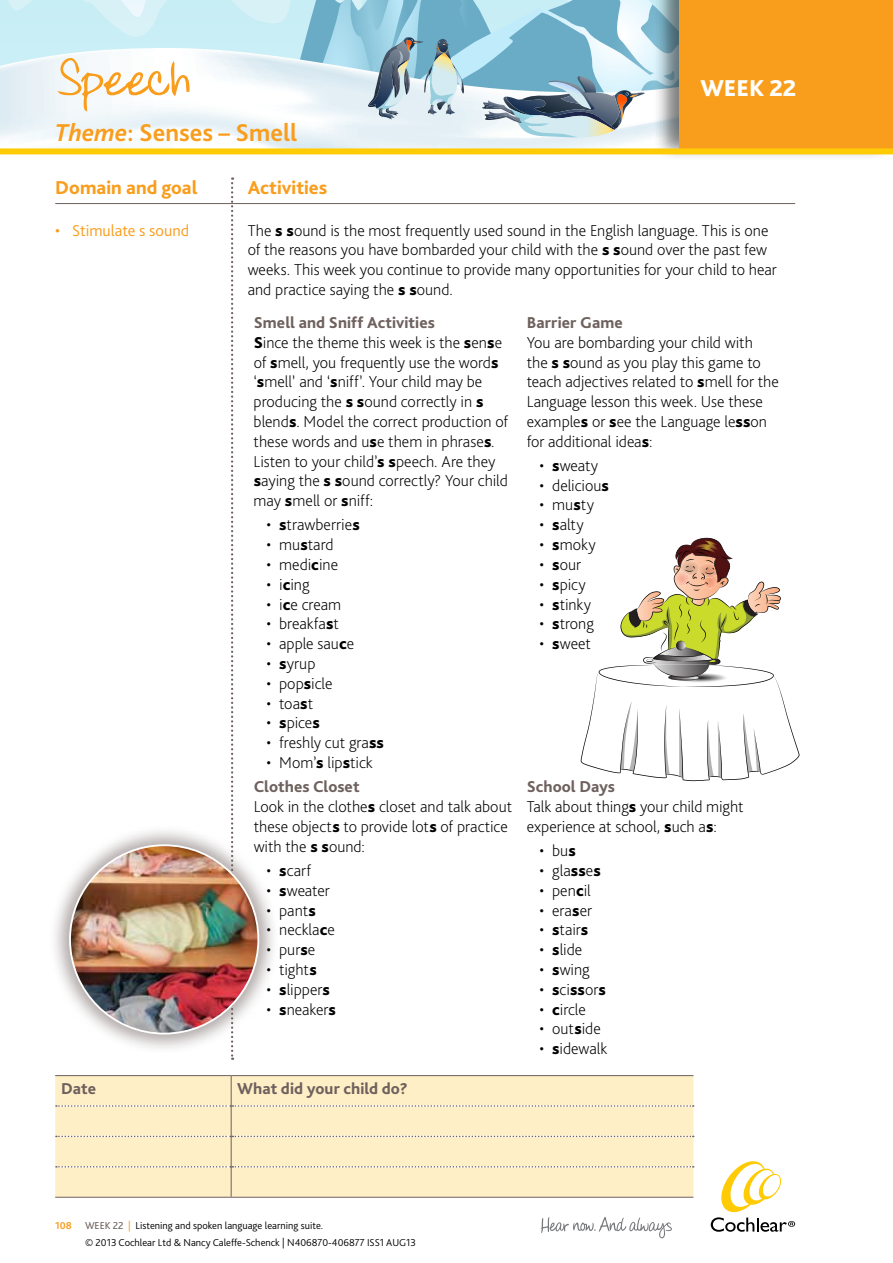
<style>
.page{position:relative;width:893px;height:1263px;background:#fff}
.page>*{position:absolute;margin:0;border:0;box-sizing:border-box;transform-origin:0 0}
.t1{font:51px "Dennis Script";color:#f99d1c}
.t2{font:700 25.5px "Bliss Pro";color:#f99d1c}
.t3{font:800 24px "Bliss Pro";color:#fff}
.t4{font:800 19.5px "Bliss Pro";color:#f99d1c}
.t5{font:200 16.5px/19.8px "Bliss Pro";color:#000}
.t6{font:800 16.5px "Bliss Pro";letter-spacing:.005em;color:#6e615e}
.t7{font:300 16.5px "Bliss Pro";color:#f99d1c}
.t8{font:300 10.5px "Bliss Pro";color:#000}
.t9{font:700 10.5px "Bliss Pro";color:#f99d1c}
.s1{font-style:italic}
.s2{font-weight:800}
.s3{font-weight:800;color:#6e615e}
.s4{font-weight:400;color:#6e615e}
.s5{font-weight:400;color:#f99d1c}
</style>
<div class="page">
<svg style="left:0;top:137px;width:649px;height:11px"></svg>
<hr style="left:55px;top:203px;width:740px;height:1px;background:#6e615e">
<svg style="left:0;top:0;width:652px;height:137px"></svg>
<svg style="left:231px;top:177px;width:2px;height:883px"></svg>
<div style="left:55px;top:1076px;width:638px;height:121px;background:#ffefc6"></div>
<svg style="left:56px;top:1105px;width:638px;height:2px"></svg>
<svg style="left:56px;top:1136px;width:638px;height:1px"></svg>
<svg style="left:56px;top:1166px;width:638px;height:1px"></svg>
<hr style="left:55px;top:1075px;width:176px;height:1px;background:#6e615e">
<hr style="left:231px;top:1075px;width:462px;height:1px;background:#6e615e">
<hr style="left:55px;top:1197px;width:176px;height:1px;background:#6e615e">
<hr style="left:231px;top:1197px;width:462px;height:1px;background:#6e615e">
<hr style="left:231px;top:1076px;width:1px;height:30px;background:#6e615e">
<hr style="left:231px;top:1106px;width:1px;height:30px;background:#6e615e">
<hr style="left:231px;top:1136px;width:1px;height:31px;background:#6e615e">
<hr style="left:231px;top:1167px;width:1px;height:30px;background:#6e615e">
<svg style="left:711px;top:1161px;width:84px;height:71px"></svg>
<svg style="left:541px;top:1217px;width:131px;height:21px"></svg>
<div style="left:652px;top:0;width:241px;height:161px;background:#000;opacity:.5"></div>
<div style="left:679px;top:0;width:214px;height:151px;background:#f99d1c"></div>
<div style="left:0;top:148px;width:893px;height:6px;background:#ffcb05"></div>
<svg style="left:581px;top:538px;width:218px;height:243px"></svg>
<div style="left:47px;top:823px;width:230px;height:230px;background:#6e615e;opacity:.53"></div>
<img style="left:70px;top:845px;width:188px;height:188px;border-radius:94px">
<h1 class="t1" style="left:55px;top:45px;width:135px">Speech</h1>
<h2 class="t2" style="left:55px;top:117px;width:244px"><span class="s1">Theme</span>: Senses – Smell</h2>
<h3 class="t3" style="left:700px;top:74px;width:97px">WEEK 22</h3>
<p class="t4" style="left:55px;top:176px;width:144px">Domain and goal</p>
<p class="t7" style="left:55px;top:220px;width:135px">• Stimulate s sound</p>
<p class="t4" style="left:248px;top:176px;width:81px">Activities</p>
<p class="t5" style="left:248px;top:220px;width:531px">The <span class="s2">s s</span>ound is the most frequently used sound in the English language. This is one of the reasons you have bombarded your child with the <span class="s2">s s</span>ound over the past few weeks. This week you continue to provide many opportunities for your child to hear and practice saying the <span class="s2">s s</span>ound.</p>
<p class="t5" style="left:254px;top:312px;width:256px"><span class="s3">Smell and Sniff Activities<br></span><span class="s2">S</span>ince the theme this week is the <span class="s2">s</span>en<span class="s2">s</span>e of <span class="s2">s</span>mell, you frequently use the word<span class="s2">s </span>‘<span class="s2">s</span>mell’ and ‘<span class="s2">s</span>niff’. Your child may be producing the <span class="s2">s s</span>ound correctly in <span class="s2">s </span>blend<span class="s2">s</span>. Model the correct production of these words and u<span class="s2">s</span>e them in phrase<span class="s2">s</span>.<br>Listen to your child’<span class="s2">s s</span>peech. Are they <span class="s2">s</span>aying the <span class="s2">s s</span>ound correctly? Your child may <span class="s2">s</span>mell or <span class="s2">s</span>niff:</p>
<p class="t5" style="left:266px;top:514px;width:95px">• <span class="s2">s</span>trawberrie<span class="s2">s</span></p>
<p class="t5" style="left:266px;top:534px;width:69px">• mu<span class="s2">s</span>tard</p>
<p class="t5" style="left:266px;top:554px;width:73px">• medi<span class="s2">c</span>ine</p>
<p class="t5" style="left:266px;top:574px;width:45px">• i<span class="s2">c</span>ing</p>
<p class="t5" style="left:266px;top:594px;width:76px">• i<span class="s2">c</span>e cream</p>
<p class="t5" style="left:266px;top:613px;width:74px">• breakfa<span class="s2">s</span>t</p>
<p class="t5" style="left:266px;top:633px;width:89px">• apple sau<span class="s2">c</span>e</p>
<p class="t5" style="left:266px;top:653px;width:50px">• <span class="s2">s</span>yrup</p>
<p class="t5" style="left:266px;top:673px;width:68px">• pop<span class="s2">s</span>icle</p>
<p class="t5" style="left:266px;top:693px;width:48px">• toa<span class="s2">s</span>t</p>
<p class="t5" style="left:266px;top:712px;width:55px">• <span class="s2">s</span>pice<span class="s2">s</span></p>
<p class="t5" style="left:266px;top:732px;width:119px">• freshly cut gra<span class="s2">ss</span></p>
<p class="t5" style="left:266px;top:752px;width:108px">• Mom’<span class="s2">s</span> lip<span class="s2">s</span>tick</p>
<p class="t6" style="left:527px;top:312px;width:98px">Barrier Game</p>
<p class="t5" style="left:527px;top:332px;width:254px">You are bombarding your child with<br>the <span class="s2">s s</span>ound as you play this game to teach adjectives related to <span class="s2">s</span>mell for the Language lesson this week. Use these example<span class="s2">s</span> or <span class="s2">s</span>ee the Language le<span class="s2">ss</span>on for additional idea<span class="s2">s</span>:</p>
<p class="t5" style="left:539px;top:455px;width:60px">• <span class="s2">s</span>weaty</p>
<p class="t5" style="left:539px;top:475px;width:71px">• deliciou<span class="s2">s</span></p>
<p class="t5" style="left:539px;top:495px;width:56px">• mu<span class="s2">s</span>ty</p>
<p class="t5" style="left:539px;top:514px;width:46px">• <span class="s2">s</span>alty</p>
<p class="t5" style="left:539px;top:534px;width:58px">• <span class="s2">s</span>moky</p>
<p class="t5" style="left:539px;top:554px;width:43px">• <span class="s2">s</span>our</p>
<p class="t5" style="left:539px;top:574px;width:48px">• <span class="s2">s</span>picy</p>
<p class="t5" style="left:539px;top:594px;width:53px">• <span class="s2">s</span>tinky</p>
<p class="t5" style="left:539px;top:613px;width:56px">• <span class="s2">s</span>trong</p>
<p class="t5" style="left:539px;top:633px;width:53px">• <span class="s2">s</span>weet</p>
<p class="t5" style="left:254px;top:777px;width:260px"><span class="s3">Clothes Closet<br></span>Look in the clothe<span class="s2">s</span> closet and talk about these object<span class="s2">s</span> to provide lot<span class="s2">s</span> of practice with the <span class="s2">s s</span>ound:</p>
<p class="t5" style="left:266px;top:860px;width:46px">• <span class="s2">s</span>carf</p>
<p class="t5" style="left:266px;top:880px;width:65px">• <span class="s2">s</span>weater</p>
<p class="t5" style="left:266px;top:900px;width:51px">• pant<span class="s2">s</span></p>
<p class="t5" style="left:266px;top:919px;width:70px">• neckla<span class="s2">c</span>e</p>
<p class="t5" style="left:266px;top:939px;width:50px">• pur<span class="s2">s</span>e</p>
<p class="t5" style="left:266px;top:959px;width:52px">• tight<span class="s2">s</span></p>
<p class="t5" style="left:266px;top:979px;width:65px">• <span class="s2">s</span>lipper<span class="s2">s</span></p>
<p class="t5" style="left:266px;top:999px;width:71px">• <span class="s2">s</span>neaker<span class="s2">s</span></p>
<p class="t5" style="left:527px;top:777px;width:218px"><span class="s3">School Days<br></span>Talk about thing<span class="s2">s</span> your child might experience at school, <span class="s2">s</span>uch a<span class="s2">s</span>:</p>
<p class="t5" style="left:539px;top:840px;width:38px">• bu<span class="s2">s</span></p>
<p class="t5" style="left:539px;top:860px;width:63px">• gla<span class="s2">ss</span>e<span class="s2">s</span></p>
<p class="t5" style="left:539px;top:880px;width:53px">• pen<span class="s2">c</span>il</p>
<p class="t5" style="left:539px;top:900px;width:54px">• era<span class="s2">s</span>er</p>
<p class="t5" style="left:539px;top:919px;width:50px">• <span class="s2">s</span>tair<span class="s2">s</span></p>
<p class="t5" style="left:539px;top:939px;width:44px">• <span class="s2">s</span>lide</p>
<p class="t5" style="left:539px;top:959px;width:52px">• <span class="s2">s</span>wing</p>
<p class="t5" style="left:539px;top:979px;width:68px">• <span class="s2">s</span>ci<span class="s2">ss</span>or<span class="s2">s</span></p>
<p class="t5" style="left:539px;top:999px;width:48px">• <span class="s2">c</span>ircle</p>
<p class="t5" style="left:539px;top:1018px;width:63px">• out<span class="s2">s</span>ide</p>
<p class="t5" style="left:539px;top:1038px;width:70px">• <span class="s2">s</span>idewalk</p>
<p class="t6" style="left:61px;top:1078px;width:36px">Date</p>
<p class="t6" style="left:237px;top:1078px;width:172px">What did your child do?</p>
<p class="t9" style="left:55px;top:1219px;width:18px">108</p>
<p class="t8" style="left:85px;top:1219px;width:240px"><span class="s4">WEEK 22</span> <span class="s5">|</span> Listening and spoken language learning suite.</p>
<p class="t8" style="left:85px;top:1236px;width:333px">© 2013 Cochlear Ltd &amp; Nancy Caleffe-Schenck | N406870-406877 ISS1 AUG13</p>
</div>
